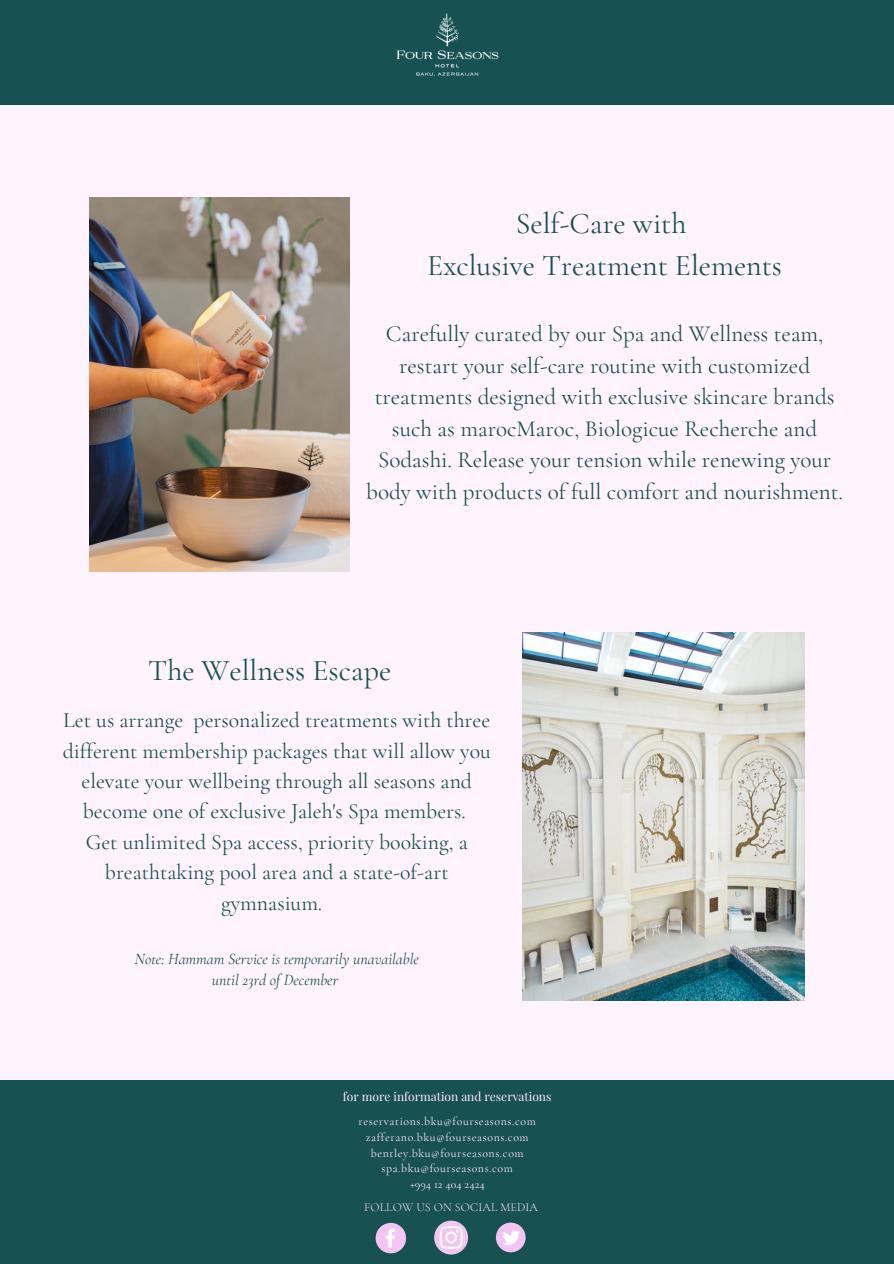
<style>
.page{position:relative;width:894px;height:1264px;background:#fff}
.page>*{position:absolute;margin:0;border:0;box-sizing:border-box;transform-origin:0 0}
.t1{font:30px/41.7px "Cormorant Garamond";color:#185152;text-align:center}
.t2{font:23.1px/31.5px "Cormorant Garamond";color:#185152;text-align:center}
.t3{font:21.75px/30.5px "Cormorant Garamond";color:#185152;text-align:center}
.t4{font:italic 15.75px/21.5px "Cormorant Garamond";color:#185152;text-align:center}
.t5{font:12px "Playfair Display";color:#ffe6ff}
.t6{font:300 12px "Cormorant Garamond";letter-spacing:.01em;color:#ffe6ff}
.t7{font:11.85px/15.8px "Cormorant Garamond";letter-spacing:.05em;color:#ffe6ff;text-align:center}
</style>
<div class="page">
<div style="left:0;top:0;width:893px;height:1263px;background:#185152"></div>
<div style="left:0;top:105px;width:893px;height:974px;background:#fff3ff"></div>
<img style="left:396px;top:13px;width:103px;height:64px">
<img style="left:89px;top:198px;width:260px;height:374px">
<img style="left:522px;top:632px;width:282px;height:368px">
<svg style="left:434px;top:1220px;width:34px;height:34px"></svg>
<svg style="left:439px;top:1225px;width:23px;height:23px"></svg>
<svg style="left:375px;top:1222px;width:31px;height:31px"></svg>
<div style="left:496px;top:1222px;width:29px;height:30px;background:#f4c5f4;border-radius:50%"></div>
<svg style="left:503px;top:1230px;width:17px;height:14px"></svg>
<p class="t1" style="left:427px;top:203px;width:356px">Self-Care with<br>Exclusive Treatment Elements</p>
<p class="t2" style="left:366px;top:318px;width:478px">Carefully curated by our Spa and Wellness team, restart your self-care routine with customized treatments designed with exclusive skincare brands such as marocMaroc, Biologicue Recherche and Sodashi. Release your tension while renewing your body with products of full comfort and nourishment.</p>
<p class="t1" style="left:148px;top:649px;width:244px">The Wellness Escape</p>
<p class="t3" style="left:63px;top:705px;width:429px">Let us arrange personalized treatments with three different membership packages that will allow you elevate your wellbeing through all seasons and become one of exclusive Jaleh's Spa members.<br>Get unlimited Spa access, priority booking, a breathtaking pool area and a state-of-art gymnasium.</p>
<p class="t4" style="left:135px;top:947px;width:285px">Note: Hammam Service is temporarily unavailable until 23rd of December</p>
<p class="t5" style="left:343px;top:1088px;width:210px">for more information and reservations</p>
<p class="t7" style="left:358px;top:1113px;width:179px">reservations.bku@fourseasons.com zafferano.bku@fourseasons.com bentley.bku@fourseasons.com spa.bku@fourseasons.com<br>+994 12 404 2424</p>
<p class="t6" style="left:364px;top:1199px;width:175px">FOLLOW US ON SOCIAL MEDIA</p>
</div>
